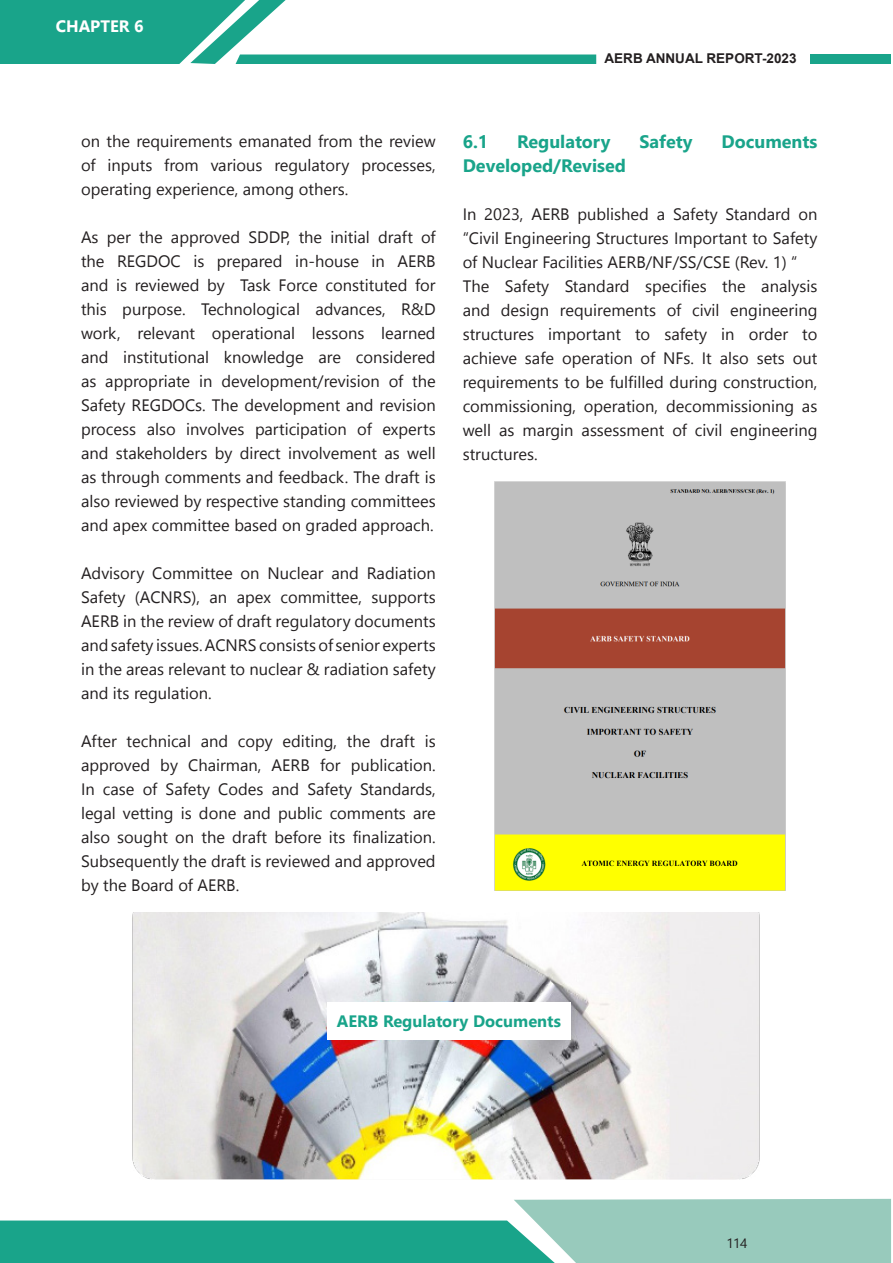
<style>
.page{position:relative;width:893px;height:1263px;background:#fff}
.page>*{position:absolute;margin:0;border:0;box-sizing:border-box;transform-origin:0 0}
._6_Subheadline{font:700 18px "Nirmala UI";color:#19a48a}
.Body_Text_11{font:16.5px/24px "Nirmala UI";color:#231f20;text-align:justify}
._6_Centre_align{font:700 16.5px "Nirmala UI";color:#19a48a}
.t1{font:700 16.5px "Nirmala UI";color:#fff}
.t2{font:700 13.5px "Arial";color:#231f20}
.t3{font:13.5px "Nirmala UI";color:#231f20}
</style>
<div class="page">
<svg style="left:0;top:1199px;width:891px;height:64px"></svg>
<div style="left:810px;top:54px;width:81px;height:9px;background:#19a48a"></div>
<svg style="left:0;top:0;width:596px;height:64px"></svg>
<img style="left:132px;top:912px;width:628px;height:268px">
<div style="left:327px;top:1002px;width:243px;height:38px;background:#fff"></div>
<img style="left:495px;top:481px;width:290px;height:409px">
<p class="t1" style="left:56px;top:12px;width:89px">CHAPTER 6</p>
<p class="t2" style="left:605px;top:49px;width:194px">AERB ANNUAL REPORT-2023</p>
<p class="Body_Text_11" style="left:81px;top:128px;width:356px">on the requirements emanated from the review of inputs from various regulatory processes, operating experience, among others.</p>
<p class="Body_Text_11" style="left:81px;top:224px;width:356px">As per the approved SDDP, the initial draft of the REGDOC is prepared in-house in AERB and is reviewed by Task Force constituted for this purpose. Technological advances, R&amp;D work, relevant operational lessons learned and institutional knowledge are considered as appropriate in development/revision of the Safety REGDOCs. The development and revision process also involves participation of experts and stakeholders by direct involvement as well as through comments and feedback. The draft is also reviewed by respective standing committees and apex committee based on graded approach.</p>
<p class="Body_Text_11" style="left:81px;top:560px;width:356px">Advisory Committee on Nuclear and Radiation Safety (ACNRS), an apex committee, supports AERB in the review of draft regulatory documents and safety issues. ACNRS consists of senior experts in the areas relevant to nuclear &amp; radiation safety and its regulation.</p>
<p class="Body_Text_11" style="left:81px;top:728px;width:356px">After technical and copy editing, the draft is approved by Chairman, AERB for publication.<br>In case of Safety Codes and Safety Standards, legal vetting is done and public comments are also sought on the draft before its finalization.<br>Subsequently the draft is reviewed and approved by the Board of AERB.</p>
<p class="_6_Subheadline" style="left:463px;top:127px;width:27px">6.1</p>
<p class="_6_Subheadline" style="left:517px;top:127px;width:95px">Regulatory</p>
<p class="_6_Subheadline" style="left:639px;top:127px;width:55px">Safety</p>
<p class="_6_Subheadline" style="left:721px;top:127px;width:97px">Documents</p>
<p class="_6_Subheadline" style="left:463px;top:151px;width:165px">Developed/Revised</p>
<p class="Body_Text_11" style="left:463px;top:201px;width:356px">In 2023, AERB published a Safety Standard on “Civil Engineering Structures Important to Safety of Nuclear Facilities AERB/NF/SS/CSE (Rev. 1) “</p>
<p class="Body_Text_11" style="left:463px;top:273px;width:356px">The Safety Standard specifies the analysis and design requirements of civil engineering structures important to safety in order to achieve safe operation of NFs. It also sets out requirements to be fulfilled during construction, commissioning, operation, decommissioning as well as margin assessment of civil engineering structures.</p>
<p class="_6_Centre_align" style="left:337px;top:1008px;width:226px">AERB Regulatory Documents</p>
<p class="t3" style="left:726px;top:1232px;width:22px">114</p>
</div>
